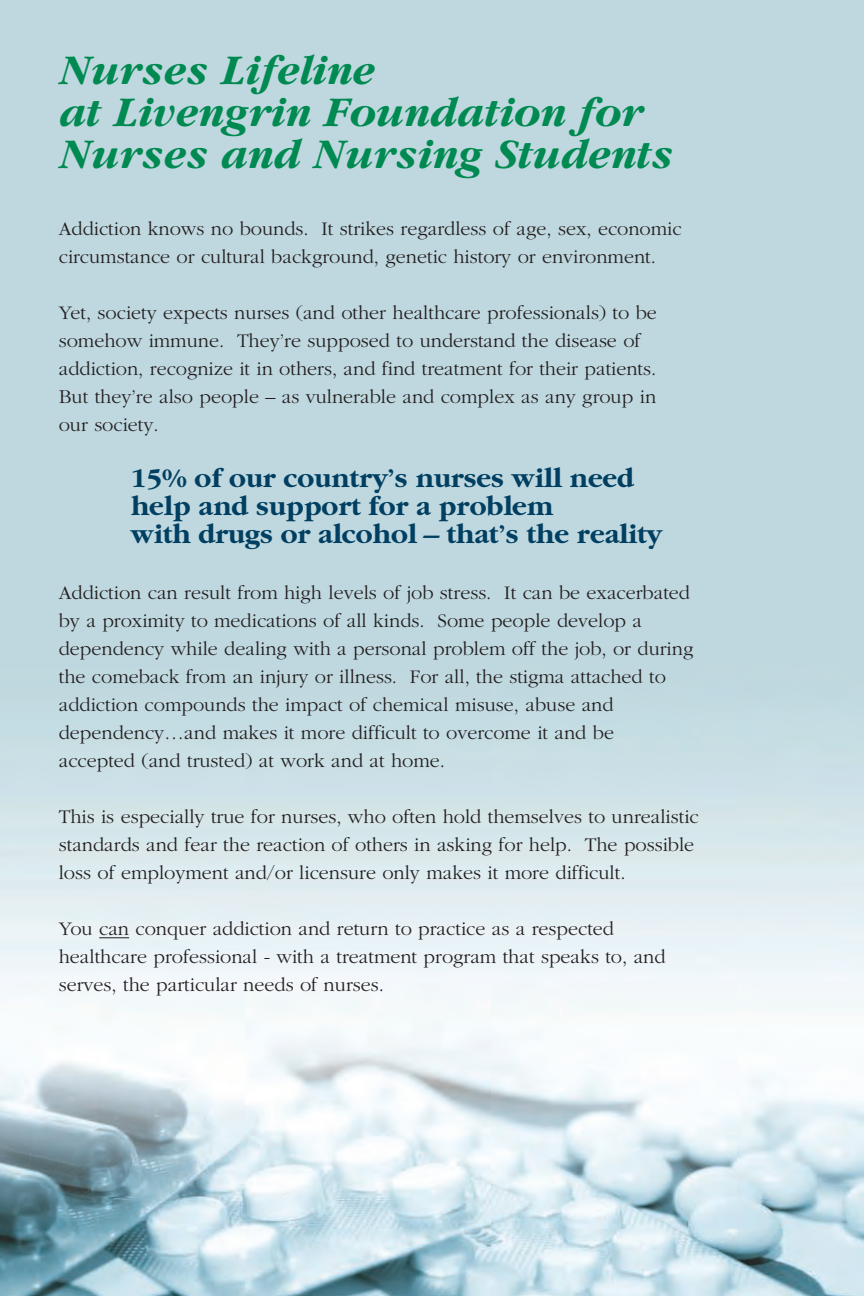
<style>
.page{position:relative;width:864px;height:1296px;background:#fff}
.page>*{position:absolute;margin:0;border:0;box-sizing:border-box;transform-origin:0 0}
.t1{font:italic 700 44px/42px "Garamond";color:#008a52}
.t2{font:700 28px/28px "Garamond";color:#003f61}
.t3{font:300 20px/28px "Garamond";color:#231f20}
</style>
<div class="page">
<img style="left:0;top:0;width:864px;height:1296px">
<hr style="left:99px;top:937px;width:30px;height:1px;background:#231f20">
<h1 class="t1" style="left:62px;top:47px;width:616px">Nurses Lifeline<br>at Livengrin Foundation for<br>Nurses and Nursing Students</h1>
<p class="t3" style="left:59px;top:214px;width:624px">Addiction knows no bounds. It strikes regardless of age, sex, economic circumstance or cultural background, genetic history or environment.</p>
<p class="t3" style="left:59px;top:298px;width:600px">Yet, society expects nurses (and other healthcare professionals) to be somehow immune. They’re supposed to understand the disease of addiction, recognize it in others, and find treatment for their patients.<br>But they’re also people – as vulnerable and complex as any group in our society.</p>
<h2 class="t2" style="left:131px;top:464px;width:533px">15% of our country’s nurses will need help and support for a problem<br>with drugs or alcohol – that’s the reality</h2>
<p class="t3" style="left:59px;top:578px;width:636px">Addiction can result from high levels of job stress. It can be exacerbated by a proximity to medications of all kinds. Some people develop a dependency while dealing with a personal problem off the job, or during the comeback from an injury or illness. For all, the stigma attached to addiction compounds the impact of chemical misuse, abuse and dependency…and makes it more difficult to overcome it and be accepted (and trusted) at work and at home.</p>
<p class="t3" style="left:59px;top:802px;width:641px">This is especially true for nurses, who often hold themselves to unrealistic standards and fear the reaction of others in asking for help. The possible loss of employment and/or licensure only makes it more difficult.</p>
<p class="t3" style="left:59px;top:914px;width:608px">You can conquer addiction and return to practice as a respected healthcare professional - with a treatment program that speaks to, and serves, the particular needs of nurses.</p>
</div>
